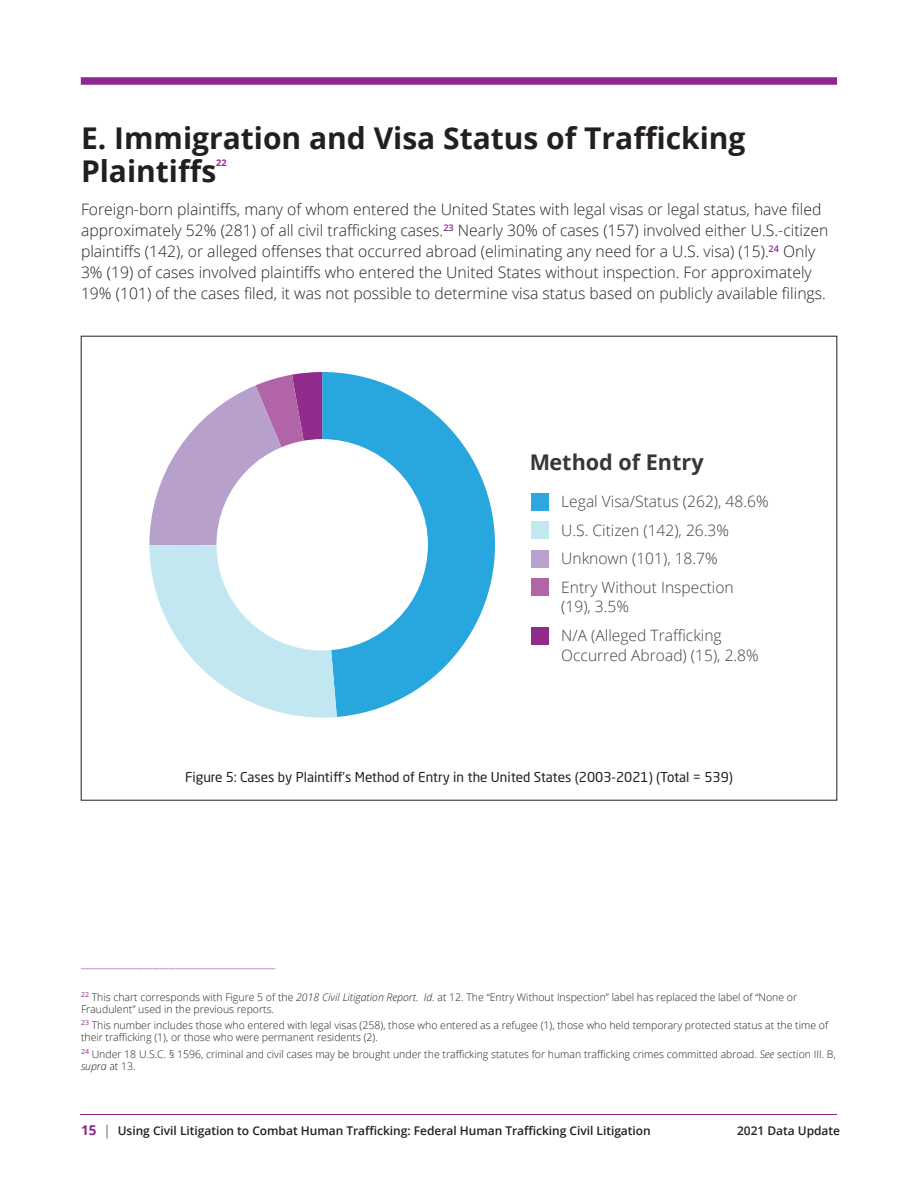
<style>
.page{position:relative;width:918px;height:1188px;background:#fff}
.page>*{position:absolute;margin:0;border:0;box-sizing:border-box;transform-origin:0 0}
.subhead{font:700 30px/33px "Open Sans";color:#231f20}
.t1{font:700 21.6px "Open Sans";color:#231f20}
.t2{font:300 15.75px/21px "Open Sans";color:#231f20}
.t3{font:300 15.6px/28.5px "Open Sans";color:#414042}
.subhead-2{font:13.5px "Neo Sans Std";color:#231f20}
.t4{font:600 12px "Open Sans";letter-spacing:-.005em;color:#231f20}
.t5{font:300 10.5px/12px "Open Sans";color:#231f20}
.subhead-3{font:700 9.15px "Open Sans";color:#90268f}
.t6{font:7.05px "Open Sans";color:#90268f}
.s1{font-style:italic}
.s2{font-weight:700;font-size:13.5px;color:#90268f}
.s3{font-weight:300;font-size:13.5px}
</style>
<div class="page">
<div style="left:81px;top:77px;width:756px;height:8px;background:#90268f"></div>
<hr style="left:80px;top:1114px;width:757px;height:1px;background:#90268f">
<svg style="left:337px;top:372px;width:158px;height:345px;fill:#28a7df"></svg>
<svg style="left:149px;top:372px;width:188px;height:346px"></svg>
<div style="left:216px;top:439px;width:212px;height:212px;background:#fff;border-radius:50%"></div>
<div style="left:531px;top:493px;width:17px;height:18px;background:#2da7df"></div>
<div style="left:531px;top:521px;width:17px;height:18px;background:#c3e7ef"></div>
<div style="left:531px;top:550px;width:17px;height:18px;background:#b9a2ce"></div>
<div style="left:531px;top:578px;width:17px;height:18px;background:#b164a8"></div>
<div style="left:531px;top:627px;width:17px;height:18px;background:#922c8b"></div>
<p class="subhead" style="left:81px;top:121px;width:666px">E. Immigration and Visa Status of Trafficking<br>Plaintiffs</p>
<p class="subhead-3" style="left:216px;top:156px;width:12px">22</p>
<p class="t2" style="left:81px;top:198px;width:749px">Foreign-born plaintiffs, many of whom entered the United States with legal visas or legal status, have filed approximately 52% (281) of all civil trafficking cases.<sup>23</sup> Nearly 30% of cases (157) involved either U.S.-citizen plaintiffs (142), or alleged offenses that occurred abroad (eliminating any need for a U.S. visa) (15).<sup>24</sup> Only 3% (19) of cases involved plaintiffs who entered the United States without inspection. For approximately 19% (101) of the cases filed, it was not possible to determine visa status based on publicly available filings.</p>
<h2 class="t1" style="left:529px;top:447px;width:176px">Method of Entry</h2>
<p class="t3" style="left:561px;top:487px;width:209px">Legal Visa/Status (262), 48.6%<br>U.S. Citizen (142), 26.3%<br>Unknown (101), 18.7%<br>Entry Without Inspection</p>
<p class="t3" style="left:561px;top:592px;width:162px">(19), 3.5%<br>N/A (Alleged Trafficking</p>
<p class="t3" style="left:561px;top:640px;width:199px">Occurred Abroad) (15), 2.8%</p>
<p class="subhead-2" style="left:185px;top:769px;width:549px">Figure 5: Cases by Plaintiff’s Method of Entry in the United States (2003-2021) (Total = 539)</p>
<p class="t6" style="left:81px;top:961px;width:196px">______________________________________________________________</p>
<p class="t5" style="left:81px;top:991px;width:718px"><sup>22</sup> This chart corresponds with Figure 5 of the <span class="s1">2018 Civil Litigation Report</span>. <span class="s1">Id</span>. at 12. The “Entry Without Inspection” label has replaced the label of “None or<br>Fraudulent” used in the previous reports.</p>
<p class="t5" style="left:81px;top:1019px;width:749px"><sup>23</sup> This number includes those who entered with legal visas (258), those who entered as a refugee (1), those who held temporary protected status at the time of their trafficking (1), or those who were permanent residents (2).</p>
<p class="t5" style="left:81px;top:1048px;width:756px"><sup>24</sup> Under 18 U.S.C. § 1596, criminal and civil cases may be brought under the trafficking statutes for human trafficking crimes committed abroad. <span class="s1">See</span> section III. B, <span class="s1">supra</span> at 13.</p>
<p class="t4" style="left:81px;top:1123px;width:571px"><span class="s2">15</span> <span class="s3">|</span> Using Civil Litigation to Combat Human Trafficking: Federal Human Trafficking Civil Litigation</p>
<p class="t4" style="left:737px;top:1123px;width:104px">2021 Data Update</p>
</div>
